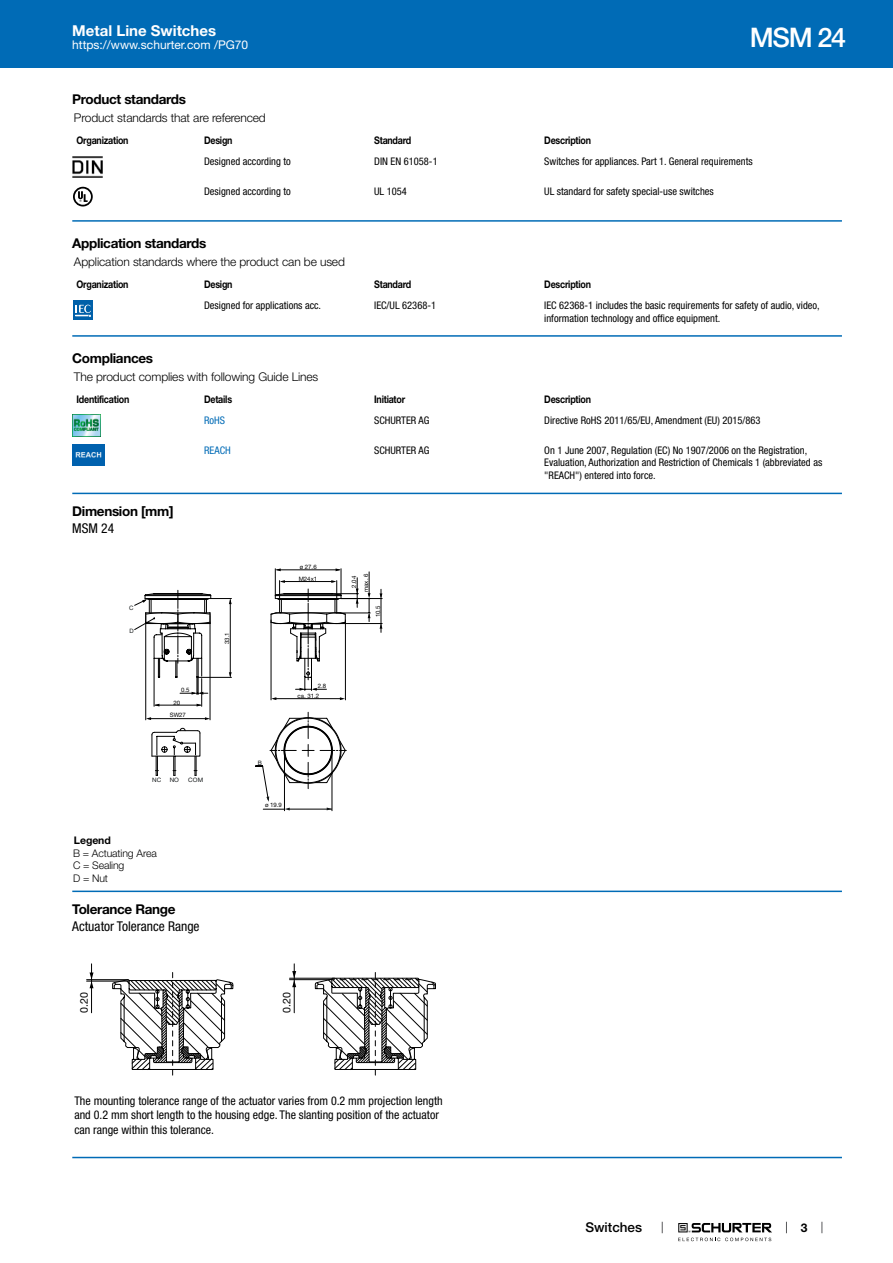
<style>
.page{position:relative;width:893px;height:1263px;background:#fff}
.page>*{position:absolute;margin:0;border:0;box-sizing:border-box;transform-origin:0 0}
.t1{font:500 27px "Helvetica Neue LT";color:#fff}
.t2{font:700 15px "Helvetica Neue LT";color:#fff}
.t3{font:700 13.5px "Helvetica Neue LT";letter-spacing:-.025em;color:#000}
.t4{font:condensed 13.5px "Helvetica Neue LT";color:#000}
.t5{font:500 13.5px "Helvetica Neue LT";color:#000}
.t6{font:condensed 12px/14.4px "Helvetica Neue LT";color:#000}
.t7{font:300 12px "Helvetica Neue LT";letter-spacing:-.01em;color:#000}
.t8{font:12px "Helvetica Neue LT";color:#fff}
.t9{font:700 12px "Helvetica Neue LT";color:#000}
.t10{font:10.65px "Helvetica Neue LT";color:#000}
.t11{font:condensed 10.5px/12.6px "Helvetica Neue LT";color:#000}
.t12{font:700 10.5px "Helvetica Neue LT";letter-spacing:-.025em;color:#000;scale:.85 1}
.t13{font:300 10.5px/12.6px "Helvetica Neue LT";letter-spacing:-.01em;color:#000}
.t14{font:condensed 10.5px "Helvetica Neue LT";color:#006bb6}
.t15{font:700 10.5px "Helvetica Neue LT";letter-spacing:-.025em;color:#000}
.t16{font:6px/12.1px "Helvetica Neue LT";color:#000}
.t17{font:6px "Helvetica Neue LT";letter-spacing:.015em;color:#121617}
</style>
<div class="page">
<svg style="left:678px;top:1223px;width:94px;height:18px"></svg>
<div style="left:0;top:0;width:893px;height:68px;background:#006bb6"></div>
<img style="left:72px;top:156px;width:30px;height:21px">
<svg style="left:73px;top:187px;width:20px;height:19px"></svg>
<hr style="left:72px;top:220px;width:770px;height:2px;background:#006bb6">
<svg style="left:73px;top:300px;width:20px;height:1px"></svg>
<div style="left:73px;top:301px;width:20px;height:19px;background:#0060a9"></div>
<svg style="left:75px;top:305px;width:16px;height:12px"></svg>
<hr style="left:72px;top:335px;width:770px;height:2px;background:#006bb6">
<img style="left:72px;top:415px;width:29px;height:21px">
<img style="left:72px;top:445px;width:32px;height:21px">
<hr style="left:72px;top:493px;width:770px;height:1px;background:#006bb6">
<hr style="left:336px;top:623px;width:46px;height:1px;background:#000">
<hr style="left:341px;top:598px;width:41px;height:1px;background:#000">
<svg style="left:151px;top:728px;width:49px;height:48px"></svg>
<svg style="left:134px;top:589px;width:98px;height:117px"></svg>
<svg style="left:270px;top:568px;width:100px;height:123px"></svg>
<svg style="left:380px;top:589px;width:2px;height:43px"></svg>
<hr style="left:274px;top:698px;width:68px;height:1px;background:#000">
<hr style="left:271px;top:620px;width:1px;height:80px;background:#000">
<hr style="left:345px;top:620px;width:1px;height:80px;background:#000">
<hr style="left:149px;top:718px;width:57px;height:1px;background:#000">
<hr style="left:145px;top:615px;width:1px;height:105px;background:#000">
<hr style="left:210px;top:615px;width:1px;height:105px;background:#000">
<svg style="left:205px;top:717px;width:5px;height:3px"></svg>
<svg style="left:146px;top:717px;width:5px;height:3px"></svg>
<hr style="left:332px;top:750px;width:1px;height:61px;background:#000">
<svg style="left:256px;top:712px;width:90px;height:98px"></svg>
<hr style="left:284px;top:750px;width:1px;height:61px;background:#000">
<hr style="left:72px;top:890px;width:770px;height:2px;background:#006bb6">
<hr style="left:289px;top:979px;width:43px;height:1px;background:#000">
<hr style="left:289px;top:978px;width:46px;height:1px;background:#000">
<hr style="left:294px;top:964px;width:1px;height:49px;background:#000">
<svg style="left:292px;top:971px;width:4px;height:16px"></svg>
<hr style="left:87px;top:981px;width:42px;height:1px;background:#000">
<hr style="left:87px;top:979px;width:41px;height:1px;background:#000">
<hr style="left:91px;top:964px;width:1px;height:49px;background:#000">
<svg style="left:90px;top:972px;width:4px;height:16px"></svg>
<svg style="left:111px;top:972px;width:123px;height:104px"></svg>
<svg style="left:314px;top:972px;width:122px;height:104px"></svg>
<hr style="left:72px;top:1157px;width:770px;height:1px;background:#006bb6">
<h2 class="t2" style="left:72px;top:21px;width:145px">Metal Line Switches</h2>
<p class="t8" style="left:72px;top:38px;width:178px">https://www.schurter.com /PG70</p>
<h1 class="t1" style="left:750px;top:21px;width:98px">MSM 24</h1>
<p class="t3" style="left:72px;top:91px;width:115px">Product standards</p>
<p class="t7" style="left:74px;top:110px;width:193px">Product standards that are referenced</p>
<p class="t12" style="left:77px;top:134px;width:63px">Organization</p>
<p class="t12" style="left:204px;top:134px;width:35px">Design</p>
<p class="t12" style="left:374px;top:134px;width:45px">Standard</p>
<p class="t12" style="left:544px;top:134px;width:57px">Description</p>
<p class="t11" style="left:204px;top:155px;width:88px">Designed according to</p>
<p class="t11" style="left:374px;top:155px;width:65px">DIN EN 61058-1</p>
<p class="t11" style="left:544px;top:155px;width:210px">Switches for appliances. Part 1. General requirements</p>
<p class="t11" style="left:204px;top:185px;width:88px">Designed according to</p>
<p class="t11" style="left:374px;top:185px;width:34px">UL 1054</p>
<p class="t11" style="left:544px;top:185px;width:171px">UL standard for safety special-use switches</p>
<p class="t3" style="left:72px;top:235px;width:135px">Application standards</p>
<p class="t7" style="left:74px;top:254px;width:272px">Application standards where the product can be used</p>
<p class="t12" style="left:77px;top:277px;width:63px">Organization</p>
<p class="t12" style="left:204px;top:277px;width:35px">Design</p>
<p class="t12" style="left:374px;top:277px;width:45px">Standard</p>
<p class="t12" style="left:544px;top:277px;width:57px">Description</p>
<p class="t11" style="left:204px;top:299px;width:119px">Designed for applications acc.</p>
<p class="t11" style="left:374px;top:299px;width:63px">IEC/UL 62368-1</p>
<p class="t11" style="left:544px;top:299px;width:277px">IEC 62368-1 includes the basic requirements for safety of audio, video, information technology and office equipment.</p>
<p class="t3" style="left:72px;top:350px;width:82px">Compliances</p>
<p class="t7" style="left:74px;top:369px;width:246px">The product complies with following Guide Lines</p>
<p class="t12" style="left:77px;top:392px;width:64px">Identification</p>
<p class="t12" style="left:204px;top:392px;width:35px">Details</p>
<p class="t12" style="left:374px;top:392px;width:38px">Initiator</p>
<p class="t12" style="left:544px;top:392px;width:57px">Description</p>
<p class="t14" style="left:204px;top:414px;width:22px">RoHS</p>
<p class="t11" style="left:374px;top:414px;width:57px">SCHURTER AG</p>
<p class="t11" style="left:544px;top:414px;width:218px">Directive RoHS 2011/65/EU, Amendment (EU) 2015/863</p>
<p class="t14" style="left:204px;top:444px;width:28px">REACH</p>
<p class="t11" style="left:374px;top:444px;width:57px">SCHURTER AG</p>
<p class="t11" style="left:544px;top:444px;width:279px">On 1 June 2007, Regulation (EC) No 1907/2006 on the Registration,<br>Evaluation, Authorization and Restriction of Chemicals 1 (abbreviated as "REACH") entered into force.</p>
<p class="t3" style="left:72px;top:503px;width:103px">Dimension [mm]</p>
<p class="t4" style="left:72px;top:520px;width:43px">MSM 24</p>
<p class="t17" style="left:129px;top:604px;width:6px">C</p>
<p class="t17" style="left:129px;top:627px;width:6px">D</p>
<p class="t16" style="left:181px;top:684px;width:10px">0.5</p>
<p class="t16" style="left:174px;top:696px;width:8px">20</p>
<p class="t16" style="left:170px;top:709px;width:18px">SW27</p>
<p class="t16" style="left:221px;top:644px;width:13px;rotate:-90deg">33.1</p>
<p class="t17" style="left:152px;top:776px;width:11px">NC</p>
<p class="t17" style="left:170px;top:776px;width:11px">NO</p>
<p class="t17" style="left:188px;top:776px;width:17px">COM</p>
<p class="t15" style="left:74px;top:834px;width:38px">Legend</p>
<p class="t13" style="left:73px;top:846px;width:85px">B = Actuating Area<br>C = Sealing<br>D = Nut</p>
<p class="t3" style="left:72px;top:901px;width:105px">Tolerance Range</p>
<p class="t4" style="left:72px;top:918px;width:129px">Actuator Tolerance Range</p>
<p class="t16" style="left:299px;top:560px;width:20px">ø 27.6<br>M24x1</p>
<p class="t16" style="left:318px;top:680px;width:10px">2.8</p>
<p class="t16" style="left:298px;top:689px;width:23px">ca. 31.2</p>
<p class="t17" style="left:258px;top:759px;width:6px">B</p>
<p class="t16" style="left:265px;top:799px;width:18px">ø 19.9</p>
<p class="t10" style="left:78px;top:1013px;width:22px;rotate:-90deg">0.20</p>
<p class="t10" style="left:280px;top:1013px;width:22px;rotate:-90deg">0.20</p>
<p class="t16" style="left:348px;top:592px;width:20px;text-align:center;rotate:-90deg">2.04 max. 6</p>
<p class="t16" style="left:372px;top:617px;width:13px;rotate:-90deg">10.5</p>
<p class="t6" style="left:74px;top:1093px;width:370px">The mounting tolerance range of the actuator varies from 0.2 mm projection length and 0.2 mm short length to the housing edge. The slanting position of the actuator can range within this tolerance.</p>
<p class="t5" style="left:585px;top:1219px;width:58px">Switches</p>
<p class="t9" style="left:801px;top:1220px;width:8px">3</p>
</div>
